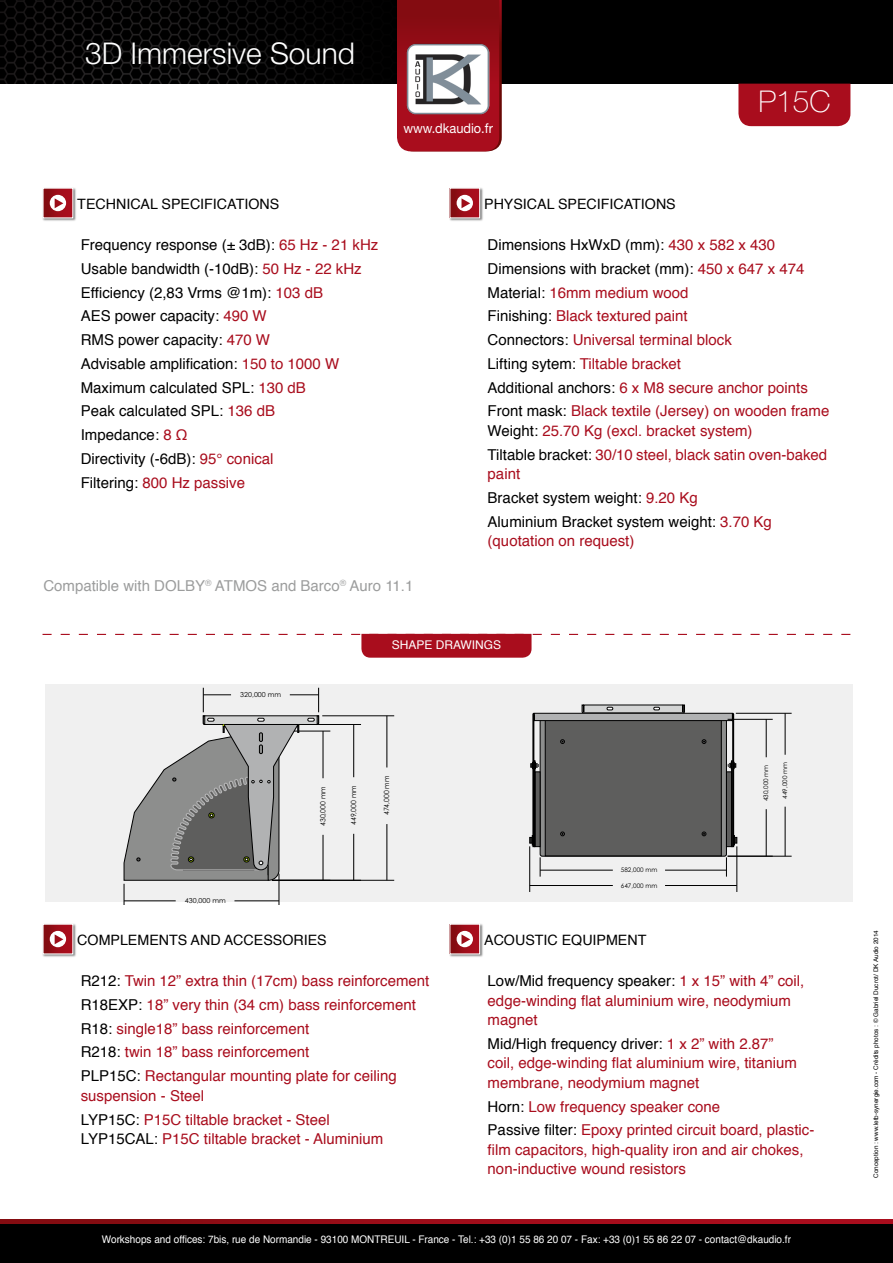
<style>
.page{position:relative;width:893px;height:1263px;background:#fff}
.page>*{position:absolute;margin:0;border:0;box-sizing:border-box;transform-origin:0 0}
.t1{font:300 30px "Helvetica Neue LT Std";color:#fff}
.t2{font:100 30px "Helvetica Neue LT Std";color:#fff}
.t3{font:15px/23.7px "Helvetica";color:#a90d1d}
.t4{font:15px/23.7px "Helvetica";color:#000}
.t5{font:15px "Helvetica";color:#9c9d9d}
.t6{font:14.25px "Helvetica";color:#000}
.t7{font:13.5px "Helvetica Neue LT Std";color:#fff;scale:.95 1}
.t8{font:12px "Helvetica";color:#fff}
.t9{font:10.5px "Helvetica";color:#fff;scale:.95 1}
.t10{font:7.05px "Century Gothic";color:#000;scale:.96 1}
.t11{font:6.9px "Century Gothic";color:#000;scale:1.04 1}
.t12{font:6.3px "Helvetica";color:#000}
.t13{font:6.3px "Century Gothic";color:#000}
.s1{color:#a90d1d}
.s2{color:#000}
</style>
<div class="page">
<div style="left:0;top:0;width:893px;height:84px;background:#000"></div>
<img style="left:0;top:0;width:330px;height:84px">
<svg style="left:397px;top:0;width:105px;height:151px;background:#970e19"></svg>
<img style="left:407px;top:43px;width:83px;height:72px">
<div style="left:0;top:1224px;width:893px;height:39px;background:#000"></div>
<svg style="left:0;top:1219px;width:893px;height:5px;background:#9a0c18"></svg>
<svg style="left:43px;top:634px;width:807px;height:24px"></svg>
<div style="left:42px;top:187px;width:34px;height:35px;background:#000;opacity:.5"></div>
<svg style="left:45px;top:190px;width:26px;height:26px"></svg>
<svg style="left:50px;top:195px;width:16px;height:16px"></svg>
<div style="left:45px;top:684px;width:808px;height:217px;background:#f0f0f0"></div>
<div style="left:449px;top:187px;width:34px;height:35px;background:#000;opacity:.5"></div>
<svg style="left:451px;top:190px;width:27px;height:26px"></svg>
<svg style="left:457px;top:195px;width:16px;height:16px"></svg>
<div style="left:42px;top:923px;width:34px;height:35px;background:#000;opacity:.5"></div>
<svg style="left:45px;top:926px;width:26px;height:26px"></svg>
<svg style="left:50px;top:931px;width:16px;height:16px"></svg>
<div style="left:449px;top:923px;width:34px;height:35px;background:#000;opacity:.5"></div>
<svg style="left:451px;top:926px;width:27px;height:26px"></svg>
<svg style="left:457px;top:931px;width:16px;height:16px"></svg>
<div style="left:738px;top:84px;width:112px;height:42px;background:#a90d1d"></div>
<hr style="left:353px;top:724px;width:1px;height:53px;background:#000">
<hr style="left:353px;top:834px;width:1px;height:46px;background:#000">
<hr style="left:301px;top:724px;width:60px;height:1px;background:#000">
<hr style="left:272px;top:731px;width:58px;height:1px;background:#000">
<hr style="left:323px;top:731px;width:1px;height:47px;background:#000">
<hr style="left:323px;top:835px;width:1px;height:45px;background:#000">
<hr style="left:387px;top:716px;width:1px;height:51px;background:#000">
<hr style="left:387px;top:824px;width:1px;height:56px;background:#000">
<hr style="left:322px;top:715px;width:72px;height:1px;background:#000">
<hr style="left:272px;top:880px;width:122px;height:1px;background:#000">
<svg style="left:124px;top:688px;width:195px;height:216px"></svg>
<div style="left:545px;top:719px;width:176px;height:137px;background:#5e5e5d;border:1px solid #000"></div>
<svg style="left:530px;top:705px;width:207px;height:142px"></svg>
<hr style="left:736px;top:713px;width:56px;height:1px;background:#000">
<hr style="left:728px;top:856px;width:64px;height:1px;background:#000">
<hr style="left:785px;top:713px;width:1px;height:42px;background:#000">
<hr style="left:785px;top:807px;width:1px;height:49px;background:#000">
<hr style="left:728px;top:719px;width:45px;height:1px;background:#000">
<hr style="left:766px;top:719px;width:1px;height:38px;background:#000">
<hr style="left:766px;top:809px;width:1px;height:47px;background:#000">
<hr style="left:665px;top:870px;width:61px;height:1px;background:#000">
<hr style="left:540px;top:870px;width:73px;height:1px;background:#000">
<svg style="left:726px;top:857px;width:1px;height:20px"></svg>
<svg style="left:540px;top:857px;width:1px;height:20px"></svg>
<hr style="left:665px;top:885px;width:72px;height:1px;background:#000">
<hr style="left:530px;top:885px;width:83px;height:1px;background:#000">
<hr style="left:737px;top:846px;width:1px;height:46px;background:#000">
<hr style="left:529px;top:846px;width:1px;height:46px;background:#000">
<h1 class="t1" style="left:85px;top:35px;width:272px">3D Immersive Sound</h1>
<p class="t7" style="left:403px;top:121px;width:96px">www.dkaudio.fr</p>
<h1 class="t2" style="left:758px;top:84px;width:74px">P15C</h1>
<p class="t6" style="left:77px;top:193px;width:203px">TECHNICAL SPECIFICATIONS</p>
<p class="t4" style="left:81px;top:233px;width:299px">Frequency response (± 3dB): <span class="s1">65 Hz - 21 kHz<br></span>Usable bandwidth (-10dB): <span class="s1">50 Hz - 22 kHz<br></span>Efficiency (2,83 Vrms @1m): <span class="s1">103 dB<br></span>AES power capacity: <span class="s1">490 W<br></span>RMS power capacity: <span class="s1">470 W<br></span>Advisable amplification: <span class="s1">150 to 1000 W<br></span>Maximum calculated SPL: <span class="s1">130 dB<br></span>Peak calculated SPL: <span class="s1">136 dB<br></span>Impedance: <span class="s1">8 Ω<br></span>Directivity (-6dB): <span class="s1">95° conical<br></span>Filtering: <span class="s1">800 Hz passive</span></p>
<p class="t6" style="left:484px;top:193px;width:193px">PHYSICAL SPECIFICATIONS</p>
<p class="t3" style="left:488px;top:233px;width:343px"><span class="s2">Dimensions HxWxD (mm):</span> 430 x 582 x 430<br><span class="s2">Dimensions with bracket (mm):</span> 450 x 647 x 474<br><span class="s2">Material:</span> 16mm medium wood<br><span class="s2">Finishing:</span> Black textured paint<br><span class="s2">Connectors:</span> Universal terminal block<br><span class="s2">Lifting sytem:</span> Tiltable bracket<br><span class="s2">Additional anchors:</span> 6 x M8 secure anchor points <span class="s2">Front mask:</span> Black textile (Jersey) on wooden frame</p>
<p class="t3" style="left:488px;top:419px;width:341px"><span class="s2">Weight:</span> 25.70 Kg (excl. bracket system)<br><span class="s2">Tiltable bracket:</span> 30/10 steel, black satin oven-baked</p>
<p class="t4" style="left:488px;top:463px;width:286px"><span class="s1">paint<br></span>Bracket system weight: <span class="s1">9.20 Kg<br></span>Aluminium Bracket system weight: <span class="s1">3.70 Kg</span></p>
<p class="t3" style="left:488px;top:530px;width:148px">(quotation on request)</p>
<p class="t5" style="left:43px;top:574px;width:372px">Compatible with DOLBY<sup>®</sup> ATMOS and Barco<sup>®</sup> Auro 11.1</p>
<p class="t11" style="left:240px;top:692px;width:41px">320,000 mm</p>
<p class="t11" style="left:185px;top:898px;width:41px">430,000 mm</p>
<p class="t8" style="left:392px;top:636px;width:111px">SHAPE DRAWINGS</p>
<p class="t10" style="left:320px;top:826px;width:43px;rotate:-90deg">430,000 mm</p>
<p class="t10" style="left:384px;top:815px;width:43px;rotate:-90deg">474,000 mm</p>
<p class="t10" style="left:351px;top:825px;width:43px;rotate:-90deg">449,000 mm</p>
<p class="t13" style="left:621px;top:867px;width:38px">582,000 mm</p>
<p class="t13" style="left:621px;top:883px;width:38px">647,000 mm</p>
<p class="t13" style="left:764px;top:801px;width:38px;rotate:-90deg">430,000 mm</p>
<p class="t13" style="left:782px;top:798px;width:38px;rotate:-90deg">449,000 mm</p>
<p class="t6" style="left:77px;top:929px;width:251px">COMPLEMENTS AND ACCESSORIES</p>
<p class="t3" style="left:81px;top:969px;width:350px"><span class="s2">R212:</span> Twin 12” extra thin (17cm) bass reinforcement <span class="s2">R18EXP:</span> 18” very thin (34 cm) bass reinforcement <span class="s2">R18:</span> single18” bass reinforcement<br><span class="s2">R218:</span> twin 18” bass reinforcement<br><span class="s2">PLP15C:</span> Rectangular mounting plate for ceiling</p>
<p class="t3" style="left:81px;top:1084px;width:251px">suspension - Steel<br><span class="s2">LYP15C:</span> P15C tiltable bracket - Steel</p>
<p class="t3" style="left:81px;top:1127px;width:304px"><span class="s2">LYP15CAL:</span> P15C tiltable bracket - Aluminium</p>
<p class="t6" style="left:484px;top:929px;width:164px">ACOUSTIC EQUIPMENT</p>
<p class="t3" style="left:488px;top:972px;width:318px;line-height:19.5px"><span class="s2">Low/Mid frequency speaker:</span> 1 x 15” with 4” coil, edge-winding flat aluminium wire, neodymium magnet</p>
<p class="t3" style="left:488px;top:1034px;width:311px;line-height:19.5px"><span class="s2">Mid/High frequency driver:</span> 1 x 2” with 2.87” coil, edge-winding flat aluminium wire, titanium membrane, neodymium magnet</p>
<p class="t3" style="left:488px;top:1095px;width:328px"><span class="s2">Horn:</span> Low frequency speaker cone<br><span class="s2">Passive filter:</span> Epoxy printed circuit board, plastic-</p>
<p class="t3" style="left:488px;top:1140px;width:317px;line-height:19.5px">film capacitors, high-quality iron and air chokes, non-inductive wound resistors</p>
<p class="t9" style="left:102px;top:1231px;width:727px">Workshops and offices: 7bis, rue de Normandie - 93100 MONTREUIL - France - Tel.: +33 (0)1 55 86 20 07 - Fax: +33 (0)1 55 86 22 07 - contact@dkaudio.fr</p>
<p class="t12" style="left:871px;top:1178px;width:249px;rotate:-90deg">Conception : www.letb-synergie.com - Crédits photos : © Gabriel Ducrot/ DK Audio 2014</p>
</div>
